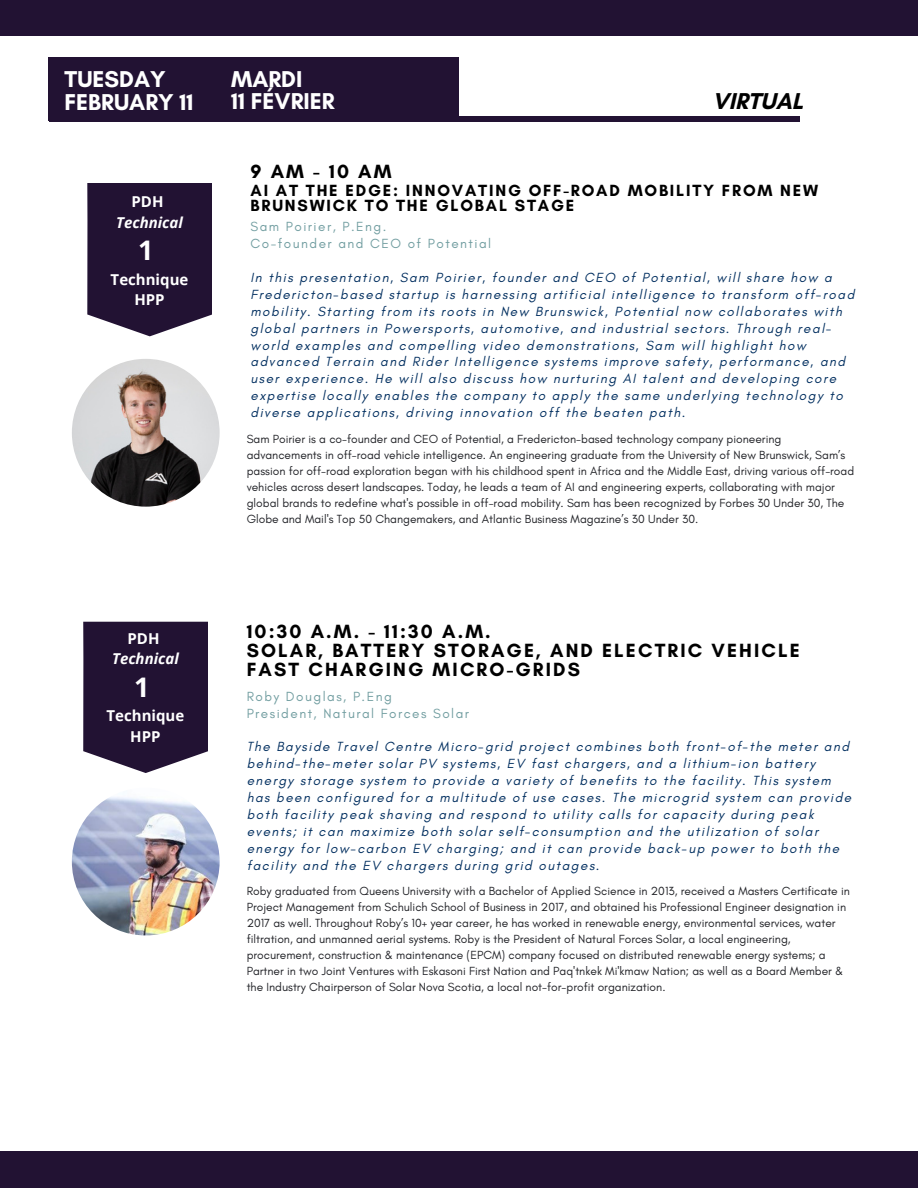
<style>
.page{position:relative;width:918px;height:1188px;background:#fff}
.page>*{position:absolute;margin:0;border:0;box-sizing:border-box;transform-origin:0 0}
.t1{font:700 27px "Open Sans";color:#fff}
.t2{font:700 23.4px/22.5px "Glacial Indifference";color:#fff}
.t3{font:700 23.4px "Glacial Indifference";color:#000}
.t4{font:700 19.5px/19.2px "Glacial Indifference";letter-spacing:.11em;color:#000}
.t5{font:700 16.5px/15.8px "Glacial Indifference";letter-spacing:.11em;color:#000}
.t6{font:italic 700 15px/20.2px "Open Sans";color:#fff;text-align:center}
.t7{font:700 15px/20.2px "Open Sans";color:#fff;text-align:center}
.t8{font:italic 13.5px/16.8px "Glacial Indifference";letter-spacing:.11em;color:#002e5f}
.t9{font:13.5px/16.8px "Glacial Indifference";letter-spacing:.11em;color:#729ea1}
.t10{font:12px/16px "Glacial Indifference";color:#212227}
.s1{font-style:normal}
</style>
<div class="page">
<div style="left:0;top:1151px;width:918px;height:37px;background:#221233"></div>
<div style="left:0;top:0;width:918px;height:36px;background:#221233"></div>
<div style="left:49px;top:117px;width:751px;height:5px;background:#221233"></div>
<div style="left:48px;top:58px;width:411px;height:63px;background:#221233"></div>
<img style="left:72px;top:359px;width:148px;height:148px;border-radius:50%">
<img style="left:72px;top:788px;width:148px;height:147px;border-radius:50%">
<svg style="left:87px;top:183px;width:125px;height:153px;background:#312341"></svg>
<svg style="left:83px;top:622px;width:125px;height:151px;background:#322342"></svg>
<h1 class="t2" style="left:65px;top:68px;width:131px">TUESDAY<br>FEBRUARY 11</h1>
<h2 class="t6" style="left:116px;top:191px;width:68px"><span class="s1">PDH<br></span>Technical</h2>
<h2 class="t1" style="left:138px;top:231px;width:17px">1</h2>
<h2 class="t7" style="left:111px;top:269px;width:79px">Technique<br>HPP</h2>
<h5 class="t2" style="left:231px;top:68px;width:105px">MARDI<br>11 FÉVRIER</h5>
<p class="t3" style="left:713px;top:87px;width:92px">VIRTUAL</p>
<h4 class="t4" style="left:251px;top:161px;width:143px">9AM-10AM</h4>
<h4 class="t5" style="left:251px;top:182px;width:569px">AI AT THE EDGE: INNOVATING OFF-ROAD MOBILITY FROM NEW<br>BRUNSWICK TO THE GLOBAL STAGE</h4>
<p class="t9" style="left:251px;top:218px;width:242px">Sam Poirier, P.Eng.<br>Co-founder and CEO of Potential</p>
<h3 class="t8" style="left:251px;top:269px;width:605px">In this presentation, Sam Poirier, founder and CEO of Potential, will share how a Fredericton-based startup is harnessing artificial intelligence to transform off-road mobility. Starting from its roots in New Brunswick, Potential now collaborates with global partners in Powersports, automotive, and industrial sectors. Through real&shy;world examples and compelling video demonstrations, Sam will highlight how advanced Terrain and Rider Intelligence systems improve safety, performance, and user experience. He will also discuss how nurturing AI talent and developing core expertise locally enables the company to apply the same underlying technology to diverse applications, driving innovation off the beaten path.</h3>
<h5 class="t10" style="left:247px;top:431px;width:609px">Sam Poirier is a co-founder and CEO of Potential, a Fredericton-based technology company pioneering advancements in off-road vehicle intelligence. An engineering graduate from the University of New Brunswick, Sam’s passion for off-road exploration began with his childhood spent in Africa and the Middle East, driving various off-road vehicles across desert landscapes. Today, he leads a team of AI and engineering experts, collaborating with major global brands to redefine what's possible in off-road mobility. Sam has been recognized by Forbes 30 Under 30, The Globe and Mail's Top 50 Changemakers, and Atlantic Business Magazine’s 30 Under 30.</h5>
<h5 class="t6" style="left:112px;top:628px;width:68px"><span class="s1">PDH<br></span>Technical</h5>
<h5 class="t1" style="left:134px;top:668px;width:17px">1</h5>
<h5 class="t7" style="left:107px;top:705px;width:79px">Technique<br>HPP</h5>
<h5 class="t4" style="left:247px;top:622px;width:555px">10:30 A.M. - 11:30 A.M.<br>SOLAR, BATTERY STORAGE, AND ELECTRIC VEHICLE<br>FAST CHARGING MICRO-GRIDS</h5>
<p class="t9" style="left:247px;top:688px;width:224px">Roby Douglas, P.Eng<br>President, Natural Forces Solar</p>
<h4 class="t8" style="left:247px;top:738px;width:606px">The Bayside Travel Centre Micro-grid project combines both front-of-the meter and behind-the-meter solar PV systems, EV fast chargers, and a lithium-ion battery energy storage system to provide a variety of benefits to the facility. This system has been configured for a multitude of use cases. The microgrid system can provide both facility peak shaving and respond to utility calls for capacity during peak events; it can maximize both solar self-consumption and the utilization of solar energy for low-carbon EV charging; and it can provide back-up power to both the facility and the EV chargers during grid outages.</h4>
<p class="t10" style="left:247px;top:883px;width:605px">Roby graduated from Queens University with a Bachelor of Applied Science in 2013, received a Masters Certificate in Project Management from Schulich School of Business in 2017, and obtained his Professional Engineer designation in 2017 as well. Throughout Roby’s 10+ year career, he has worked in renewable energy, environmental services, water filtration, and unmanned aerial systems. Roby is the President of Natural Forces Solar, a local engineering, procurement, construction &amp; maintenance (EPCM) company focused on distributed renewable energy systems; a Partner in two Joint Ventures with Eskasoni First Nation and Paq'tnkek Mi'kmaw Nation; as well as a Board Member &amp; the Industry Chairperson of Solar Nova Scotia, a local not-for-profit organization.</p>
</div>
